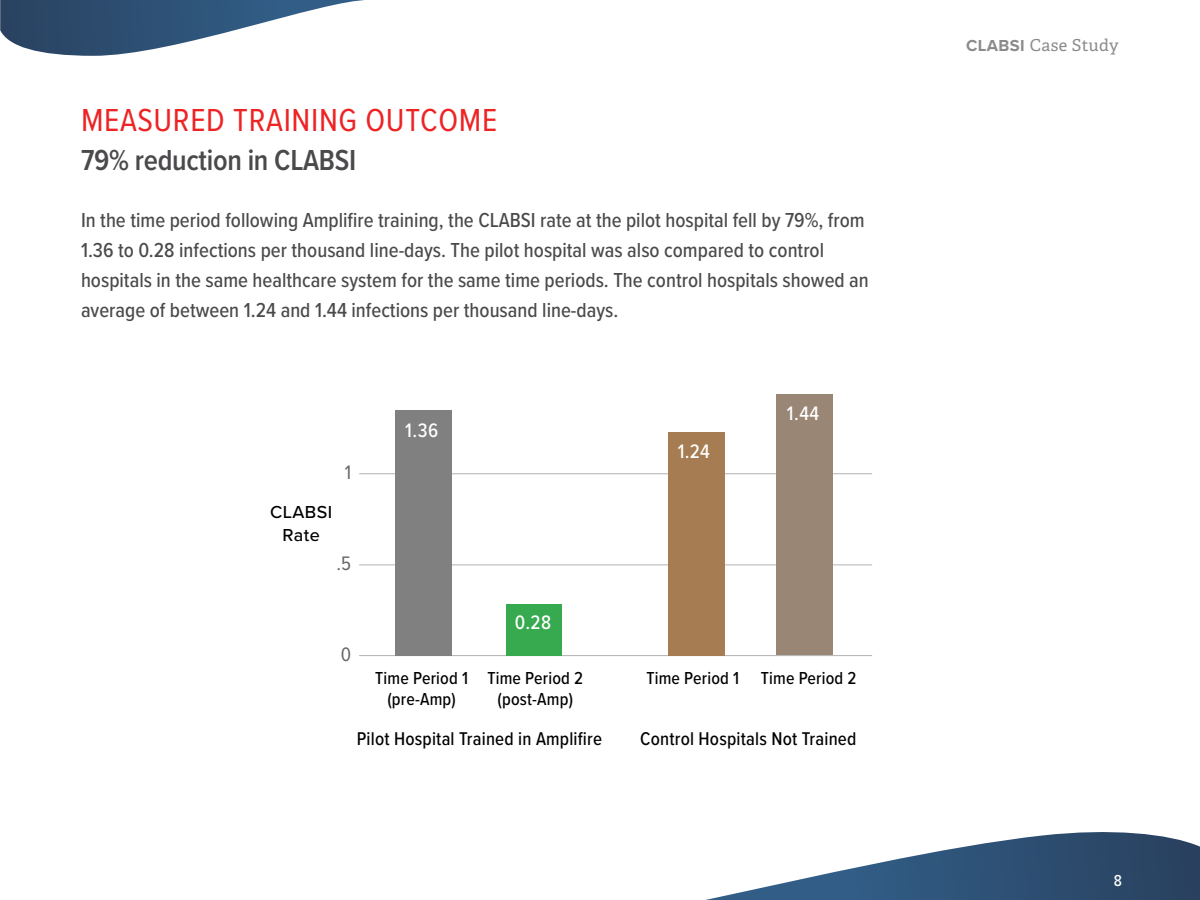
<style>
.page{position:relative;width:1200px;height:900px;background:#fff}
.page>*{position:absolute;margin:0;border:0;box-sizing:border-box;transform-origin:0 0}
.t1{font:33px "Proxima Nova Cond";letter-spacing:.02em;color:#ed2324}
.t2{font:600 30px "Proxima Nova Cond";letter-spacing:-.01em;color:#4b494b}
.t3{font:500 21px/30px "Proxima Nova Cond";color:#4b494b}
.t4{font:500 20.25px "Proxima Nova Cond";letter-spacing:.025em;color:#fff}
.t5{font:20.25px "Proxima Nova Cond";color:#666}
.t6{font:500 19.2px "Proxima Nova Cond";letter-spacing:.01em;color:#000}
.t7{font:500 18px/21.3px "Proxima Nova Cond";letter-spacing:.01em;color:#000;text-align:center}
.t8{font:500 18px/22.5px "Proxima Nova";letter-spacing:.025em;color:#000;text-align:center}
.t9{font:16.5px "Adelle";letter-spacing:.025em;color:#646464}
.t10{font:500 16.5px "Proxima Nova Cond";color:#fff}
.s1{font-family:"Proxima Nova";font-weight:700}
</style>
<div class="page">
<svg style="left:705px;top:832px;width:495px;height:68px"></svg>
<svg style="left:0;top:0;width:364px;height:56px"></svg>
<hr style="left:359px;top:655px;width:513px;height:1px;background:#b3b3b3">
<hr style="left:359px;top:564px;width:513px;height:1px;background:#b3b3b3">
<hr style="left:359px;top:473px;width:513px;height:1px;background:#b3b3b3">
<div style="left:396px;top:410px;width:56px;height:245px;background:#808080"></div>
<div style="left:506px;top:604px;width:55px;height:51px;background:#37aa50"></div>
<div style="left:668px;top:432px;width:56px;height:223px;background:#a67c52"></div>
<div style="left:776px;top:394px;width:56px;height:261px;background:#998675"></div>
<h1 class="t1" style="left:81px;top:96px;width:418px">MEASURED TRAINING OUTCOME</h1>
<h2 class="t2" style="left:81px;top:138px;width:277px">79% reduction in CLABSI</h2>
<p class="t3" style="left:81px;top:204px;width:789px">In the time period following Amplifire training, the CLABSI rate at the pilot hospital fell by 79%, from 1.36 to 0.28 infections per thousand line-days. The pilot hospital was also compared to control hospitals in the same healthcare system for the same time periods. The control hospitals showed an average of between 1.24 and 1.44 infections per thousand line-days.</p>
<p class="t8" style="left:270px;top:500px;width:64px">CLABSI<br>Rate</p>
<p class="t5" style="left:345px;top:457px;width:8px">1</p>
<p class="t5" style="left:337px;top:548px;width:16px">.5</p>
<p class="t5" style="left:341px;top:639px;width:12px">0</p>
<p class="t4" style="left:405px;top:416px;width:35px">1.36</p>
<p class="t4" style="left:515px;top:607px;width:38px">0.28</p>
<p class="t4" style="left:678px;top:436px;width:33px">1.24</p>
<p class="t4" style="left:787px;top:399px;width:34px">1.44</p>
<p class="t7" style="left:375px;top:666px;width:94px">Time Period 1 (pre-Amp)</p>
<p class="t7" style="left:487px;top:666px;width:97px">Time Period 2 (post-Amp)</p>
<p class="t7" style="left:646px;top:666px;width:212px">Time Period 1 Time Period 2</p>
<p class="t6" style="left:357px;top:725px;width:247px">Pilot Hospital Trained in Amplifire</p>
<p class="t6" style="left:640px;top:725px;width:218px">Control Hospitals Not Trained</p>
<p class="t9" style="left:966px;top:35px;width:154px"><span class="s1">CLABSI</span> Case Study</p>
<p class="t10" style="left:1114px;top:868px;width:10px">8</p>
</div>
